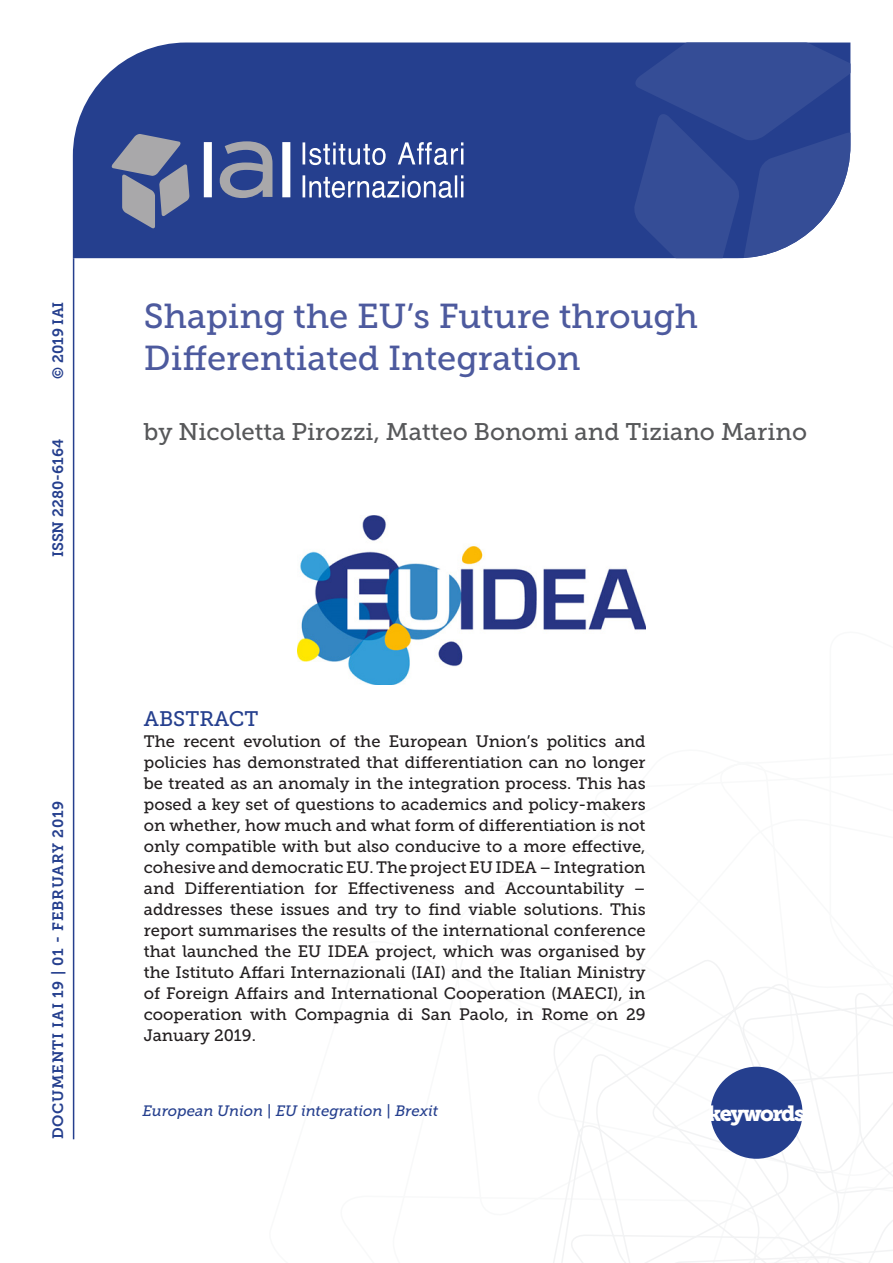
<style>
.page{position:relative;width:893px;height:1263px;background:#fff}
.page>*{position:absolute;margin:0;border:0;box-sizing:border-box;transform-origin:0 0}
.Titolo_Copertina{font:34.5px/41.4px "Museo Slab 500";color:#4d5a9e}
.Autori_copertina{font:24px "Museo Slab 500";color:#57585a}
.t1{font:21.75px "Museo Slab 900";letter-spacing:-.07em;color:#fff}
.t2{font:21px "Museo Slab 500";color:#253f8e}
.Testo{font:16.5px/21px "Museo Slab 500";color:#231f20;text-align:justify}
.t3{font:15px "Museo Slab 700";letter-spacing:.05em;color:#253f8e}
.t4{font:italic 15px "Museo Slab 500";letter-spacing:-.005em;color:#253f8e}
.t5{font:15px "Museo Slab 700";color:#253f8e}
</style>
<div class="page">
<svg style="left:553px;top:960px;width:340px;height:303px"></svg>
<hr style="left:73px;top:258px;width:1px;height:881px;background:#253f8e">
<div style="left:73px;top:43px;width:560px;height:215px;background:#253f8e"></div>
<svg style="left:633px;top:43px;width:217px;height:215px;background:#3c5399"></svg>
<svg style="left:303px;top:142px;width:160px;height:56px;background:#5a6ea9"></svg>
<svg style="left:111px;top:134px;width:79px;height:95px;background:#6b779d"></svg>
<svg style="left:204px;top:141px;width:86px;height:57px"></svg>
<div style="left:710px;top:1067px;width:92px;height:92px;background:#253f8e;border-radius:50%"></div>
<img style="left:298px;top:515px;width:348px;height:169px">
<p class="t3" style="left:50px;top:379px;width:79px;rotate:-90deg">© 2019 IAI</p>
<p class="t5" style="left:50px;top:557px;width:120px;rotate:-90deg">ISSN 2280-6164</p>
<p class="t3" style="left:50px;top:1139px;width:340px;rotate:-90deg">DOCUMENTI IAI 19 | 01 - FEBRUARY 2019</p>
<p class="Titolo_Copertina" style="left:144px;top:296px;width:556px">Shaping the EU’s Future through<br>Differentiated Integration</p>
<p class="Autori_copertina" style="left:144px;top:418px;width:665px">by Nicoletta Pirozzi, Matteo Bonomi and Tiziano Marino</p>
<p class="t2" style="left:144px;top:707px;width:116px">ABSTRACT</p>
<p class="Testo" style="left:144px;top:731px;width:503px">The recent evolution of the European Union’s politics and policies has demonstrated that differentiation can no longer be treated as an anomaly in the integration process. This has posed a key set of questions to academics and policy-makers on whether, how much and what form of differentiation is not only compatible with but also conducive to a more effective, cohesive and democratic EU. The project EU IDEA – Integration and Differentiation for Effectiveness and Accountability – addresses these issues and try to find viable solutions. This report summarises the results of the international conference that launched the EU IDEA project, which was organised by the Istituto Affari Internazionali (IAI) and the Italian Ministry of Foreign Affairs and International Cooperation (MAECI), in cooperation with Compagnia di San Paolo, in Rome on 29<br>January 2019.</p>
<p class="t4" style="left:142px;top:1102px;width:297px">European Union | EU integration | Brexit</p>
<p class="t1" style="left:708px;top:1101px;width:99px">keywords</p>
</div>
